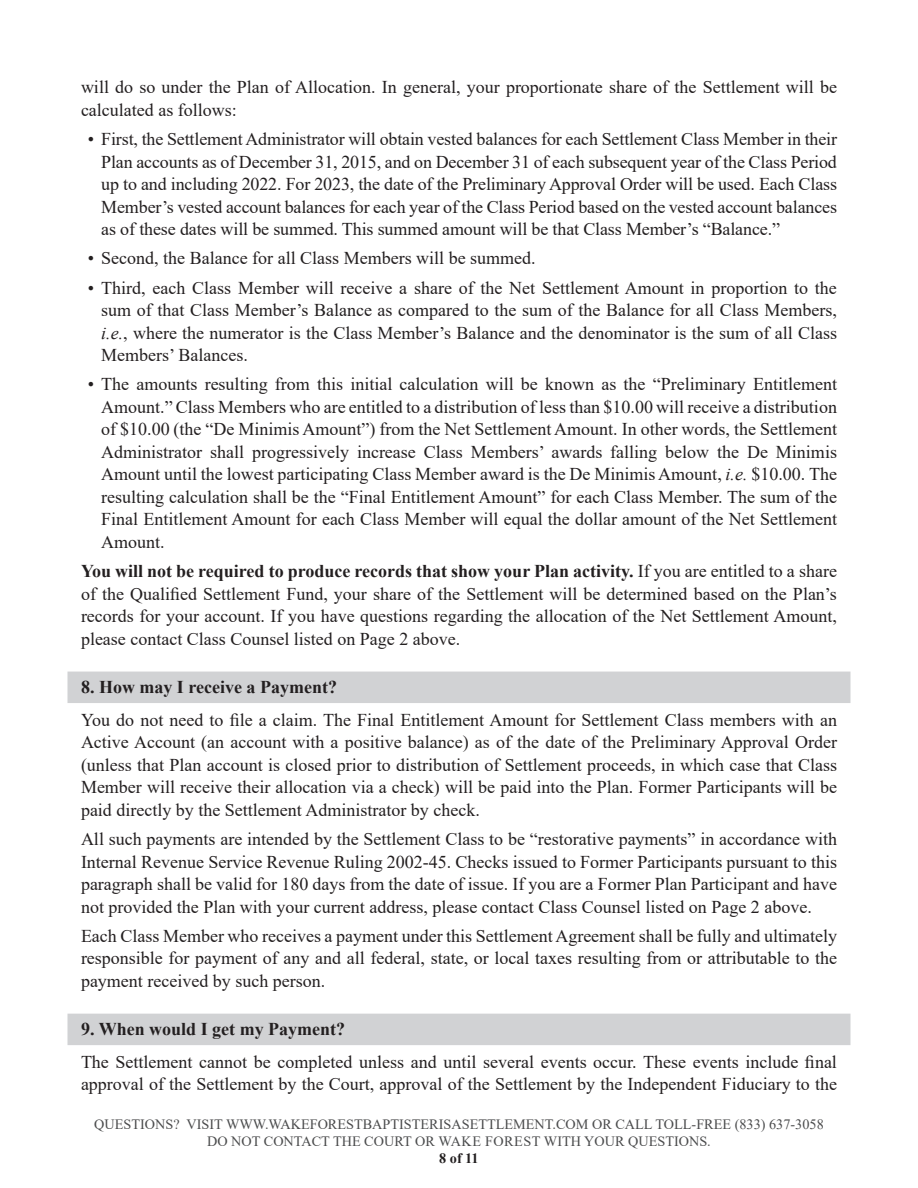
<style>
.page{position:relative;width:918px;height:1188px;background:#fff}
.page>*{position:absolute;margin:0;border:0;box-sizing:border-box;transform-origin:0 0}
.t1{font:18px/22.5px "Times New Roman";color:#231f20;text-align:justify}
.t2{font:700 18px "Times New Roman";color:#231f20}
.t3{font:14.25px/17.1px "Times New Roman";color:#4b4c4d;text-align:center}
.t4{font:700 14.25px "Times New Roman";color:#231f20}
.s1{font-style:italic}
.s2{font-weight:700}
</style>
<div class="page">
<div style="left:68px;top:672px;width:782px;height:31px;background:#d1d2d4"></div>
<div style="left:68px;top:1014px;width:782px;height:31px;background:#d1d2d4"></div>
<p class="t1" style="left:81px;top:76px;width:758px">will do so under the Plan of Allocation. In general, your proportionate share of the Settlement will be calculated as follows:</p>
<p class="t1" style="left:101px;top:127px;width:737px;text-indent:-14px">• First, the Settlement Administrator will obtain vested balances for each Settlement Class Member in their Plan accounts as of December 31, 2015, and on December 31 of each subsequent year of the Class Period up to and including 2022. For 2023, the date of the Preliminary Approval Order will be used. Each Class Member’s vested account balances for each year of the Class Period based on the vested account balances as of these dates will be summed. This summed amount will be that Class Member’s “Balance.”</p>
<p class="t1" style="left:88px;top:247px;width:449px">• Second, the Balance for all Class Members will be summed.</p>
<p class="t1" style="left:101px;top:276px;width:737px;text-indent:-14px">• Third, each Class Member will receive a share of the Net Settlement Amount in proportion to the sum of that Class Member’s Balance as compared to the sum of the Balance for all Class Members, <span class="s1">i.e.</span>, where the numerator is the Class Member’s Balance and the denominator is the sum of all Class Members’ Balances.</p>
<p class="t1" style="left:101px;top:373px;width:737px;text-indent:-14px">• The amounts resulting from this initial calculation will be known as the “Preliminary Entitlement Amount.” Class Members who are entitled to a distribution of less than $10.00 will receive a distribution of $10.00 (the “De Minimis Amount”) from the Net Settlement Amount. In other words, the Settlement Administrator shall progressively increase Class Members’ awards falling below the De Minimis Amount until the lowest participating Class Member award is the De Minimis Amount, <span class="s1">i.e.</span> $10.00. The resulting calculation shall be the “Final Entitlement Amount” for each Class Member. The sum of the Final Entitlement Amount for each Class Member will equal the dollar amount of the Net Settlement Amount.</p>
<p class="t1" style="left:81px;top:559px;width:758px"><span class="s2">You will not be required to produce records that show your Plan activity.</span> If you are entitled to a share of the Qualified Settlement Fund, your share of the Settlement will be determined based on the Plan’s records for your account. If you have questions regarding the allocation of the Net Settlement Amount, please contact Class Counsel listed on Page 2 above.</p>
<p class="t2" style="left:81px;top:674px;width:258px">8. How may I receive a Payment?</p>
<p class="t1" style="left:81px;top:708px;width:758px">You do not need to file a claim. The Final Entitlement Amount for Settlement Class members with an Active Account (an account with a positive balance) as of the date of the Preliminary Approval Order (unless that Plan account is closed prior to distribution of Settlement proceeds, in which case that Class Member will receive their allocation via a check) will be paid into the Plan. Former Participants will be paid directly by the Settlement Administrator by check.</p>
<p class="t1" style="left:81px;top:827px;width:758px">All such payments are intended by the Settlement Class to be “restorative payments” in accordance with Internal Revenue Service Revenue Ruling 2002-45. Checks issued to Former Participants pursuant to this paragraph shall be valid for 180 days from the date of issue. If you are a Former Plan Participant and have not provided the Plan with your current address, please contact Class Counsel listed on Page 2 above.</p>
<p class="t1" style="left:81px;top:924px;width:758px">Each Class Member who receives a payment under this Settlement Agreement shall be fully and ultimately responsible for payment of any and all federal, state, or local taxes resulting from or attributable to the payment received by such person.</p>
<p class="t2" style="left:81px;top:1016px;width:266px">9. When would I get my Payment?</p>
<p class="t1" style="left:81px;top:1050px;width:758px">The Settlement cannot be completed unless and until several events occur. These events include final approval of the Settlement by the Court, approval of the Settlement by the Independent Fiduciary to the</p>
<p class="t3" style="left:94px;top:1115px;width:731px">QUESTIONS? VISIT WWW.WAKEFORESTBAPTISTERISASETTLEMENT.COM OR CALL TOLL-FREE (833) 637-3058<br>DO NOT CONTACT THE COURT OR WAKE FOREST WITH YOUR QUESTIONS.</p>
<p class="t4" style="left:439px;top:1148px;width:41px">8 of 11</p>
</div>
